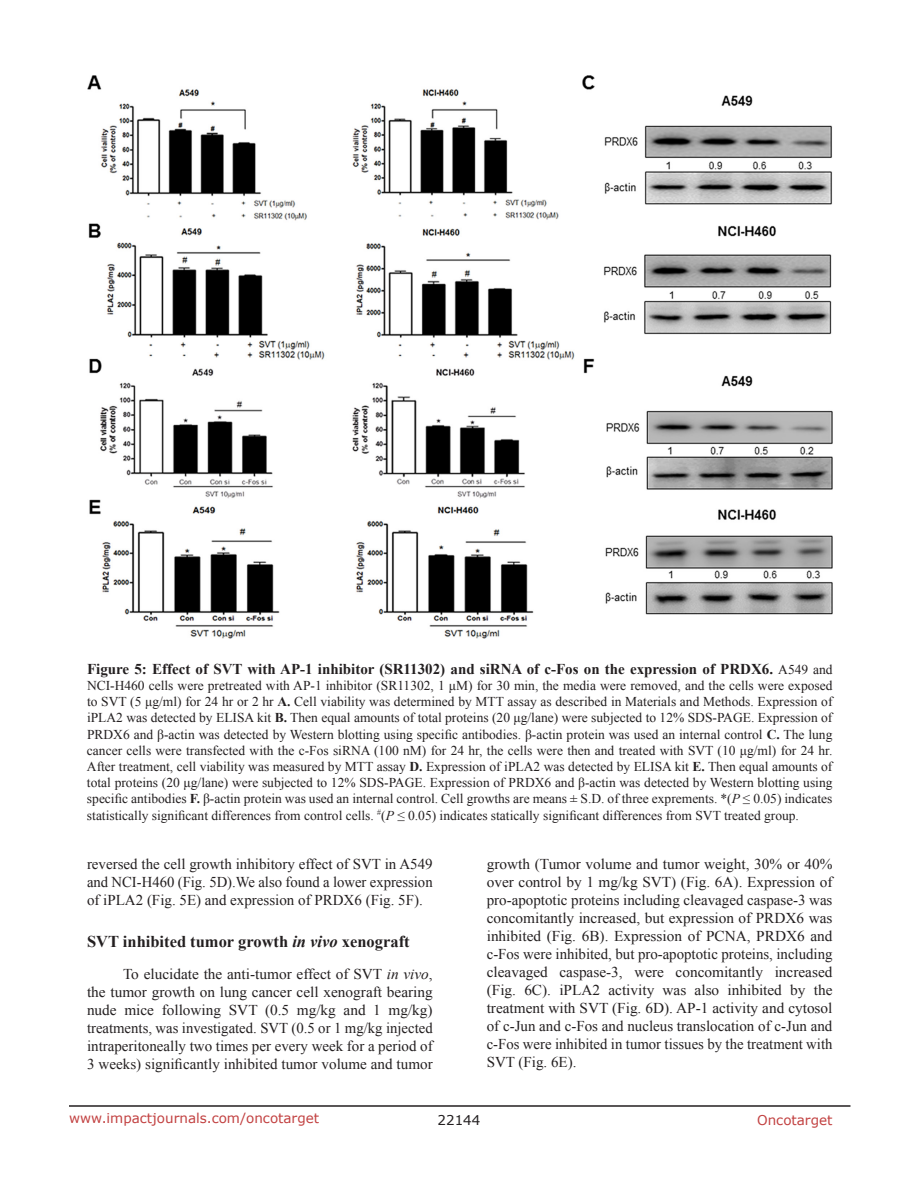
<style>
.page{position:relative;width:918px;height:1188px;background:#fff}
.page>*{position:absolute;margin:0;border:0;box-sizing:border-box;transform-origin:0 0}
.SubHeading{font:700 16.5px "Times New Roman";color:#231f20}
.BodyText{font:15px/18px "Times New Roman";color:#231f20;text-align:justify}
.FigureText{font:700 15px "Times New Roman";color:#231f20}
.FigureText-2{font:13.5px/16.2px "Times New Roman";color:#231f20;text-align:justify}
.t1{font:13.5px "Verdana";color:#c24141}
.t2{font:13.5px "Verdana";color:#231f20}
.s1{font-weight:400;font-size:13.5px}
.s2{font-weight:700}
.s3{font-style:italic}
</style>
<div class="page">
<hr style="left:69px;top:1105px;width:781px;height:2px;background:#231f20">
<img style="left:87px;top:76px;width:745px;height:562px">
<p class="FigureText" style="left:87px;top:658px;width:747px">Figure 5: Effect of SVT with AP-1 inhibitor (SR11302) and siRNA of c-Fos on the expression of PRDX6. <span class="s1">A549 and</span></p>
<p class="FigureText-2" style="left:87px;top:677px;width:747px">NCI-H460 cells were pretreated with AP-1 inhibitor (SR11302, 1 μM) for 30 min, the media were removed, and the cells were exposed to SVT (5 μg/ml) for 24 hr or 2 hr <span class="s2">A.</span> Cell viability was determined by MTT assay as described in Materials and Methods. Expression of iPLA2 was detected by ELISA kit <span class="s2">B.</span> Then equal amounts of total proteins (20 μg/lane) were subjected to 12% SDS-PAGE. Expression of PRDX6 and β-actin was detected by Western blotting using specific antibodies. β-actin protein was used an internal control <span class="s2">C.</span> The lung cancer cells were transfected with the c-Fos siRNA (100 nM) for 24 hr, the cells were then and treated with SVT (10 μg/ml) for 24 hr.<br>After treatment, cell viability was measured by MTT assay <span class="s2">D.</span> Expression of iPLA2 was detected by ELISA kit <span class="s2">E.</span> Then equal amounts of total proteins (20 μg/lane) were subjected to 12% SDS-PAGE. Expression of PRDX6 and β-actin was detected by Western blotting using specific antibodies <span class="s2">F.</span> β-actin protein was used an internal control. Cell growths are means ± S.D. of three exprements. *(<span class="s3">P</span> ≤ 0.05) indicates statistically significant differences from control cells. <sup>#</sup>(<span class="s3">P</span> ≤ 0.05) indicates statically significant differences from SVT treated group.</p>
<p class="BodyText" style="left:87px;top:855px;width:347px">reversed the cell growth inhibitory effect of SVT in A549 and NCI-H460 (Fig. 5D).We also found a lower expression of iPLA2 (Fig. 5E) and expression of PRDX6 (Fig. 5F).</p>
<p class="SubHeading" style="left:87px;top:931px;width:324px">SVT inhibited tumor growth <span class="s3">in vivo</span> xenograft</p>
<p class="BodyText" style="left:87px;top:965px;width:347px;text-indent:36px">To elucidate the anti-tumor effect of SVT <span class="s3">in vivo</span>, the tumor growth on lung cancer cell xenograft bearing nude mice following SVT (0.5 mg/kg and 1 mg/kg) treatments, was investigated. SVT (0.5 or 1 mg/kg injected intraperitoneally two times per every week for a period of 3 weeks) significantly inhibited tumor volume and tumor</p>
<p class="BodyText" style="left:487px;top:855px;width:347px">growth (Tumor volume and tumor weight, 30% or 40% over control by 1 mg/kg SVT) (Fig. 6A). Expression of pro-apoptotic proteins including cleavaged caspase-3 was concomitantly increased, but expression of PRDX6 was inhibited (Fig. 6B). Expression of PCNA, PRDX6 and c-Fos were inhibited, but pro-apoptotic proteins, including cleavaged caspase-3, were concomitantly increased (Fig. 6C). iPLA2 activity was also inhibited by the treatment with SVT (Fig. 6D). AP-1 activity and cytosol of c-Jun and c-Fos and nucleus translocation of c-Jun and c-Fos were inhibited in tumor tissues by the treatment with SVT (Fig. 6E).</p>
<p class="t1" style="left:69px;top:1109px;width:252px">www.impactjournals.com/oncotarget</p>
<p class="t2" style="left:438px;top:1111px;width:44px">22144</p>
<p class="t1" style="left:757px;top:1111px;width:77px">Oncotarget</p>
</div>
